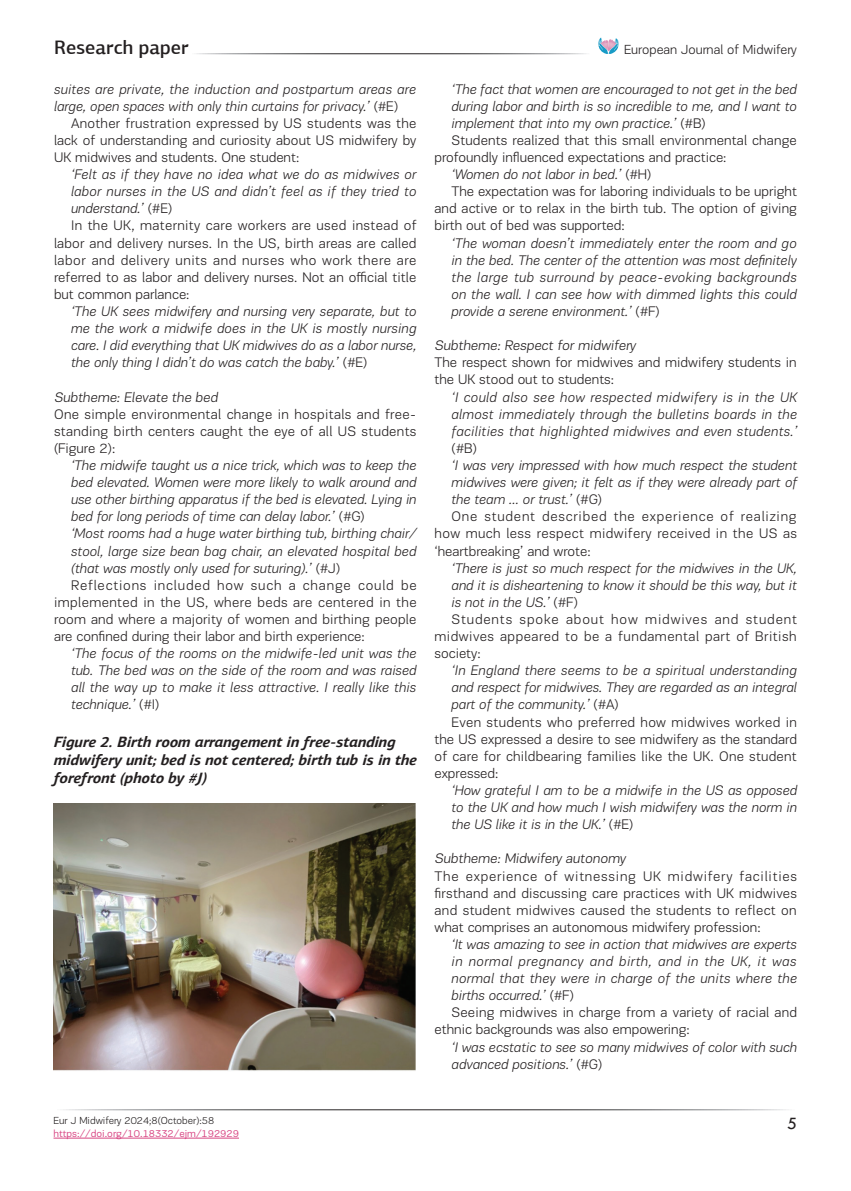
<style>
.page{position:relative;width:851px;height:1191px;background:#fff}
.page>*{position:absolute;margin:0;border:0;box-sizing:border-box;transform-origin:0 0}
.t1{font:500 19.5px "PF Agora Sans Pro";color:#231f20}
.t2{font:18px "Tw Cen";color:#231f20}
.t3{font:italic 700 15px/18px "PF Agora Sans Pro";letter-spacing:-.005em;color:#231f20}
.t4{font:italic 300 14.25px/17.1px "PF Encore Sans Pro";color:#231f20;text-align:justify}
.t5{font:300 14.25px/17.1px "PF Encore Sans Pro";letter-spacing:.01em;color:#231f20}
.t6{font:300 14.25px "PF Encore Sans Pro";letter-spacing:.035em;color:#231f20}
.t7{font:300 14.25px "PF Encore Sans Pro";letter-spacing:.03em;color:#231f20}
.t8{font:300 14.25px "PF Encore Sans Pro";letter-spacing:.055em;color:#231f20}
.t9{font:italic 300 14.25px "PF Encore Sans Pro";letter-spacing:.02em;color:#231f20}
.t10{font:italic 300 14.25px "PF Encore Sans Pro";letter-spacing:.04em;color:#231f20}
.t11{font:300 14.25px "PF Encore Sans Pro";letter-spacing:.06em;color:#231f20}
.t12{font:300 13.5px "PF Encore Sans Pro";color:#231f20}
.t13{font:10.5px "PF Encore Sans Pro";color:#d84482}
.t14{font:300 10.5px "PF Encore Sans Pro";color:#231f20}
.s1{font-style:normal}
</style>
<div class="page">
<hr style="left:53px;top:1137px;width:186px;height:1px;background:#d84482">
<svg style="left:598px;top:37px;width:20px;height:17px"></svg>
<img style="left:53px;top:803px;width:363px;height:268px">
<h1 class="t1" style="left:54px;top:35px;width:136px">Research paper</h1>
<p class="t12" style="left:624px;top:42px;width:174px">European Journal of Midwifery</p>
<p class="t4" style="left:54px;top:80px;width:363px">suites are private, the induction and postpartum areas are large, open spaces with only thin curtains for privacy.’ <span class="s1">(#E)</span></p>
<p class="t5" style="left:54px;top:115px;width:364px;text-align:justify;text-indent:17px">Another frustration expressed by US students was the lack of understanding and curiosity about US midwifery by UK midwives and students. One student:</p>
<p class="t4" style="left:71px;top:166px;width:347px">‘Felt as if they have no idea what we do as midwives or</p>
<p class="t4" style="left:71px;top:183px;width:347px">labor nurses in the US and didn’t feel as if they tried to</p>
<p class="t4" style="left:71px;top:200px;width:103px">understand.’ <span class="s1">(#E)</span></p>
<p class="t5" style="left:71px;top:217px;width:347px">In the UK, maternity care workers are used instead of</p>
<p class="t5" style="left:54px;top:234px;width:364px">labor and delivery nurses. In the US, birth areas are called</p>
<p class="t6" style="left:54px;top:252px;width:364px">labor and delivery units and nurses who work there are</p>
<p class="t5" style="left:54px;top:268px;width:364px">referred to as labor and delivery nurses. Not an official title</p>
<p class="t5" style="left:54px;top:286px;width:137px">but common parlance:</p>
<p class="t4" style="left:71px;top:303px;width:347px">‘The UK sees midwifery and nursing very separate, but to me the work a midwife does in the UK is mostly nursing care. I did everything that UK midwives do as a labor nurse, the only thing I didn’t do was catch the baby.’ <span class="s1">(#E)</span></p>
<p class="t5" style="left:54px;top:388px;width:364px">Subtheme: Elevate the bed<br>One simple environmental change in hospitals and free&shy;standing birth centers caught the eye of all US students (Figure 2):</p>
<p class="t4" style="left:71px;top:457px;width:347px">‘The midwife taught us a nice trick, which was to keep the</p>
<p class="t4" style="left:71px;top:474px;width:347px">bed elevated. Women were more likely to walk around and</p>
<p class="t4" style="left:71px;top:491px;width:347px">use other birthing apparatus if the bed is elevated. Lying in</p>
<p class="t4" style="left:71px;top:508px;width:295px">bed for long periods of time can delay labor.’ <span class="s1">(#G)</span></p>
<p class="t4" style="left:71px;top:525px;width:347px">‘Most rooms had a huge water birthing tub, birthing chair/</p>
<p class="t4" style="left:71px;top:542px;width:347px">stool, large size bean bag chair, an elevated hospital bed</p>
<p class="t4" style="left:71px;top:559px;width:270px">(that was mostly only used for suturing).’ <span class="s1">(#J)</span></p>
<p class="t8" style="left:71px;top:576px;width:347px">Reflections included how such a change could be</p>
<p class="t7" style="left:54px;top:594px;width:364px">implemented in the US, where beds are centered in the</p>
<p class="t5" style="left:54px;top:610px;width:364px">room and where a majority of women and birthing people</p>
<p class="t5" style="left:54px;top:628px;width:312px">are confined during their labor and birth experience:</p>
<p class="t4" style="left:71px;top:645px;width:347px">‘The focus of the rooms on the midwife-led unit was the tub. The bed was on the side of the room and was raised all the way up to make it less attractive. I really like this technique.’ <span class="s1">(#I)</span></p>
<p class="t3" style="left:53px;top:732px;width:367px">Figure 2. Birth room arrangement in free-standing midwifery unit; bed is not centered; birth tub is in the forefront (photo by #J)</p>
<p class="t4" style="left:451px;top:80px;width:347px">‘The fact that women are encouraged to not get in the bed</p>
<p class="t4" style="left:451px;top:97px;width:347px">during labor and birth is so incredible to me, and I want to</p>
<p class="t4" style="left:451px;top:115px;width:256px">implement that into my own practice.’ <span class="s1">(#B)</span></p>
<p class="t5" style="left:451px;top:132px;width:347px">Students realized that this small environmental change</p>
<p class="t5" style="left:434px;top:149px;width:293px">profoundly influenced expectations and practice:</p>
<p class="t4" style="left:451px;top:166px;width:201px">‘Women do not labor in bed.’ <span class="s1">(#H)</span></p>
<p class="t5" style="left:451px;top:183px;width:347px">The expectation was for laboring individuals to be upright</p>
<p class="t5" style="left:434px;top:200px;width:364px">and active or to relax in the birth tub. The option of giving</p>
<p class="t5" style="left:434px;top:217px;width:192px">birth out of bed was supported:</p>
<p class="t4" style="left:451px;top:234px;width:347px">‘The woman doesn’t immediately enter the room and go in the bed. The center of the attention was most definitely the large tub surround by peace-evoking backgrounds on the wall. I can see how with dimmed lights this could provide a serene environment.’ <span class="s1">(#F)</span></p>
<p class="t5" style="left:434px;top:337px;width:364px">Subtheme: Respect for midwifery<br>The respect shown for midwives and midwifery students in the UK stood out to students:</p>
<p class="t4" style="left:451px;top:388px;width:347px">‘I could also see how respected midwifery is in the UK almost immediately through the bulletins boards in the facilities that highlighted midwives and even students.’</p>
<p class="t5" style="left:451px;top:439px;width:27px">(#B)</p>
<p class="t4" style="left:451px;top:457px;width:347px">‘I was very impressed with how much respect the student</p>
<p class="t4" style="left:451px;top:474px;width:347px">midwives were given; it felt as if they were already part of</p>
<p class="t4" style="left:451px;top:491px;width:152px">the team … or trust.’ <span class="s1">(#G)</span></p>
<p class="t8" style="left:451px;top:508px;width:346px">One student described the experience of realizing</p>
<p class="t7" style="left:434px;top:525px;width:364px">how much less respect midwifery received in the US as</p>
<p class="t5" style="left:434px;top:542px;width:158px">‘heartbreaking’ and wrote:</p>
<p class="t4" style="left:451px;top:559px;width:347px">‘There is just so much respect for the midwives in the UK,</p>
<p class="t4" style="left:451px;top:576px;width:347px">and it is disheartening to know it should be this way, but it</p>
<p class="t4" style="left:451px;top:593px;width:128px">is not in the US.’ <span class="s1">(#F)</span></p>
<p class="t11" style="left:451px;top:611px;width:347px">Students spoke about how midwives and student</p>
<p class="t6" style="left:434px;top:628px;width:363px">midwives appeared to be a fundamental part of British</p>
<p class="t5" style="left:434px;top:645px;width:48px">society:</p>
<p class="t4" style="left:451px;top:662px;width:347px">‘In England there seems to be a spiritual understanding</p>
<p class="t4" style="left:451px;top:679px;width:347px">and respect for midwives. They are regarded as an integral</p>
<p class="t4" style="left:451px;top:696px;width:169px">part of the community.’ <span class="s1">(#A)</span></p>
<p class="t5" style="left:451px;top:713px;width:347px">Even students who preferred how midwives worked in</p>
<p class="t5" style="left:434px;top:730px;width:364px">the US expressed a desire to see midwifery as the standard</p>
<p class="t5" style="left:434px;top:747px;width:364px">of care for childbearing families like the UK. One student</p>
<p class="t5" style="left:434px;top:764px;width:65px">expressed:</p>
<p class="t4" style="left:451px;top:781px;width:347px">‘How grateful I am to be a midwife in the US as opposed to the UK and how much I wish midwifery was the norm in the US like it is in the UK.’ <span class="s1">(#E)</span></p>
<p class="t5" style="left:434px;top:850px;width:364px">Subtheme: Midwifery autonomy<br>The experience of witnessing UK midwifery facilities firsthand and discussing care practices with UK midwives and student midwives caused the students to reflect on what comprises an autonomous midwifery profession:</p>
<p class="t4" style="left:451px;top:935px;width:347px">‘It was amazing to see in action that midwives are experts</p>
<p class="t10" style="left:451px;top:953px;width:346px">in normal pregnancy and birth, and in the UK, it was</p>
<p class="t9" style="left:451px;top:970px;width:347px">normal that they were in charge of the units where the</p>
<p class="t4" style="left:451px;top:987px;width:124px">births occurred.’ <span class="s1">(#F)</span></p>
<p class="t5" style="left:451px;top:1004px;width:347px">Seeing midwives in charge from a variety of racial and</p>
<p class="t5" style="left:434px;top:1021px;width:257px">ethnic backgrounds was also empowering:</p>
<p class="t4" style="left:451px;top:1038px;width:347px">‘I was ecstatic to see so many midwives of color with such advanced positions.’ <span class="s1">(#G)</span></p>
<p class="t14" style="left:53px;top:1114px;width:162px">Eur J Midwifery 2024;8(October):58</p>
<p class="t2" style="left:786px;top:1112px;width:11px">5</p>
<p class="t13" style="left:53px;top:1127px;width:187px">https://doi.org/10.18332/ejm/192929</p>
</div>
